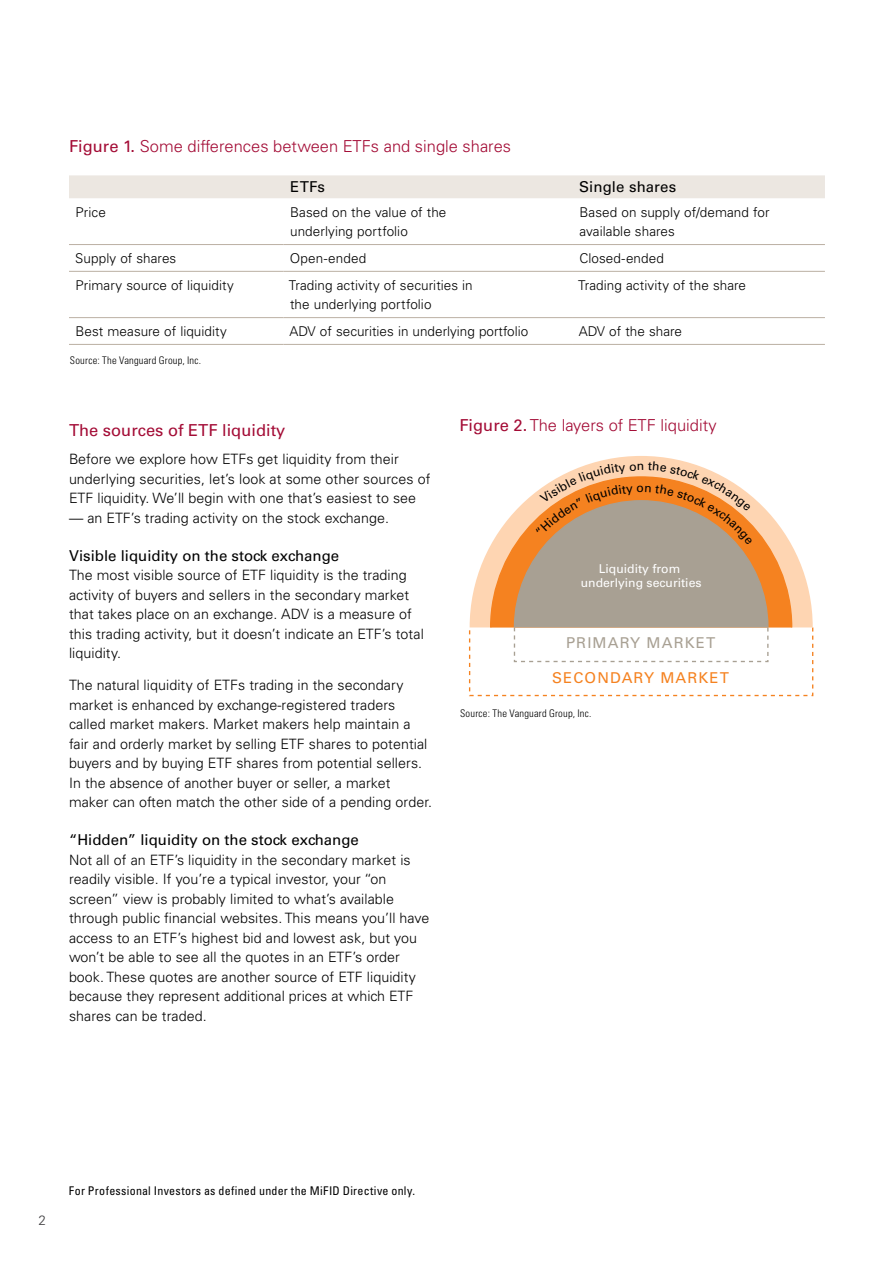
<style>
.page{position:relative;width:893px;height:1263px;background:#fff}
.page>*{position:absolute;margin:0;border:0;box-sizing:border-box;transform-origin:0 0}
.t1{font:300 16.5px "Univers LT Std";color:#a30b35}
.t2{font:16.5px "Univers LT Std";color:#a30b35}
.t3{font:15px "Univers LT Std";color:#000}
.t4{font:15px "Univers LT Std";letter-spacing:.075em;color:#f58220}
.t5{font:15px "Univers LT Std";letter-spacing:.075em;color:#a8a093}
.t6{font:300 14.25px/19.5px "Univers LT Std";letter-spacing:.005em;color:#000}
.t7{font:300 13.5px/19.5px "Univers LT Std";letter-spacing:.005em;color:#000}
.t8{font:300 13.5px "Univers LT Std";color:#414042}
.t9{font:12.15px/14.7px "Univers LT Std";color:#fff;text-align:center}
.t10{font:condensed 12px "Univers";letter-spacing:.02em;color:#000}
.t11{font:300 condensed 10.5px "Univers LT Std";letter-spacing:.02em;color:#000}
.s1{font-weight:400}
</style>
<div class="page">
<div style="left:69px;top:175px;width:756px;height:23px;background:#ece7e1"></div>
<hr style="left:69px;top:244px;width:215px;height:1px;background:#bbb0a3">
<hr style="left:284px;top:244px;width:289px;height:1px;background:#bbb0a3">
<hr style="left:573px;top:244px;width:252px;height:1px;background:#bbb0a3">
<hr style="left:69px;top:271px;width:215px;height:1px;background:#bbb0a3">
<hr style="left:284px;top:271px;width:289px;height:1px;background:#bbb0a3">
<hr style="left:573px;top:271px;width:252px;height:1px;background:#bbb0a3">
<hr style="left:69px;top:317px;width:215px;height:1px;background:#bbb0a3">
<hr style="left:284px;top:317px;width:289px;height:1px;background:#bbb0a3">
<hr style="left:573px;top:317px;width:252px;height:1px;background:#bbb0a3">
<hr style="left:69px;top:344px;width:215px;height:1px;background:#bbb0a3">
<hr style="left:284px;top:344px;width:289px;height:1px;background:#bbb0a3">
<hr style="left:573px;top:344px;width:252px;height:1px;background:#bbb0a3">
<div style="left:514px;top:627px;width:254px;height:35px;border:1px dashed #a8a093"></div>
<div style="left:469px;top:627px;width:344px;height:69px;border:1px dashed #f58220"></div>
<svg style="left:470px;top:456px;width:343px;height:171px"></svg>
<svg style="left:489px;top:476px;width:304px;height:153px"></svg>
<svg style="left:513px;top:462px;width:256px;height:167px;background:#c9a98a"></svg>
<p class="t1" style="left:69px;top:136px;width:444px"><span class="s1">Figure 1.</span> Some differences between ETFs and single shares</p>
<p class="t3" style="left:290px;top:178px;width:36px">ETFs</p>
<p class="t3" style="left:579px;top:178px;width:99px">Single shares</p>
<p class="t7" style="left:75px;top:202px;width:32px">Price</p>
<p class="t7" style="left:290px;top:202px;width:158px">Based on the value of the underlying portfolio</p>
<p class="t7" style="left:579px;top:202px;width:192px">Based on supply of/demand for available shares</p>
<p class="t7" style="left:75px;top:248px;width:103px">Supply of shares</p>
<p class="t7" style="left:290px;top:248px;width:78px">Open-ended</p>
<p class="t7" style="left:579px;top:248px;width:86px">Closed-ended</p>
<p class="t7" style="left:75px;top:275px;width:160px">Primary source of liquidity</p>
<p class="t7" style="left:289px;top:275px;width:185px">Trading activity of securities in the underlying portfolio</p>
<p class="t7" style="left:578px;top:275px;width:169px">Trading activity of the share</p>
<p class="t7" style="left:75px;top:321px;width:153px">Best measure of liquidity</p>
<p class="t7" style="left:289px;top:321px;width:240px">ADV of securities in underlying portfolio</p>
<p class="t7" style="left:579px;top:321px;width:105px">ADV of the share</p>
<p class="t11" style="left:70px;top:354px;width:133px">Source: The Vanguard Group, Inc.</p>
<p class="t2" style="left:69px;top:420px;width:218px">The sources of ETF liquidity</p>
<p class="t6" style="left:69px;top:449px;width:363px">Before we explore how ETFs get liquidity from their underlying securities, let’s look at some other sources of<br>ETF liquidity. We’ll begin with one that’s easiest to see</p>
<p class="t6" style="left:69px;top:508px;width:321px">— an ETF’s trading activity on the stock exchange.</p>
<p class="t3" style="left:69px;top:546px;width:272px">Visible liquidity on the stock exchange</p>
<p class="t6" style="left:69px;top:565px;width:356px">The most visible source of ETF liquidity is the trading activity of buyers and sellers in the secondary market that takes place on an exchange. ADV is a measure of this trading activity, but it doesn’t indicate an ETF’s total liquidity.</p>
<p class="t6" style="left:69px;top:676px;width:365px">The natural liquidity of ETFs trading in the secondary market is enhanced by exchange-registered traders called market makers. Market makers help maintain a fair and orderly market by selling ETF shares to potential buyers and by buying ETF shares from potential sellers.<br>In the absence of another buyer or seller, a market maker can often match the other side of a pending order.</p>
<p class="t3" style="left:69px;top:831px;width:291px">“Hidden” liquidity on the stock exchange</p>
<p class="t6" style="left:69px;top:850px;width:362px">Not all of an ETF’s liquidity in the secondary market is readily visible. If you’re a typical investor, your “on screen” view is probably limited to what’s available through public financial websites. This means you’ll have access to an ETF’s highest bid and lowest ask, but you won’t be able to see all the quotes in an ETF’s order book. These quotes are another source of ETF liquidity because they represent additional prices at which ETF shares can be traded.</p>
<p class="t1" style="left:459px;top:415px;width:259px"><span class="s1">Figure 2.</span> The layers of ETF liquidity</p>
<p class="t9" style="left:581px;top:561px;width:122px">Liquidity from underlying securities</p>
<p class="t5" style="left:566px;top:633px;width:151px">PRIMARY MARKET</p>
<p class="t4" style="left:552px;top:669px;width:178px">SECONDARY MARKET</p>
<p class="t11" style="left:460px;top:707px;width:133px">Source: The Vanguard Group, Inc.</p>
<p class="t8" style="left:38px;top:1212px;width:9px">2</p>
<p class="t10" style="left:69px;top:1183px;width:348px">For Professional Investors as defined under the MiFID Directive only.</p>
</div>
